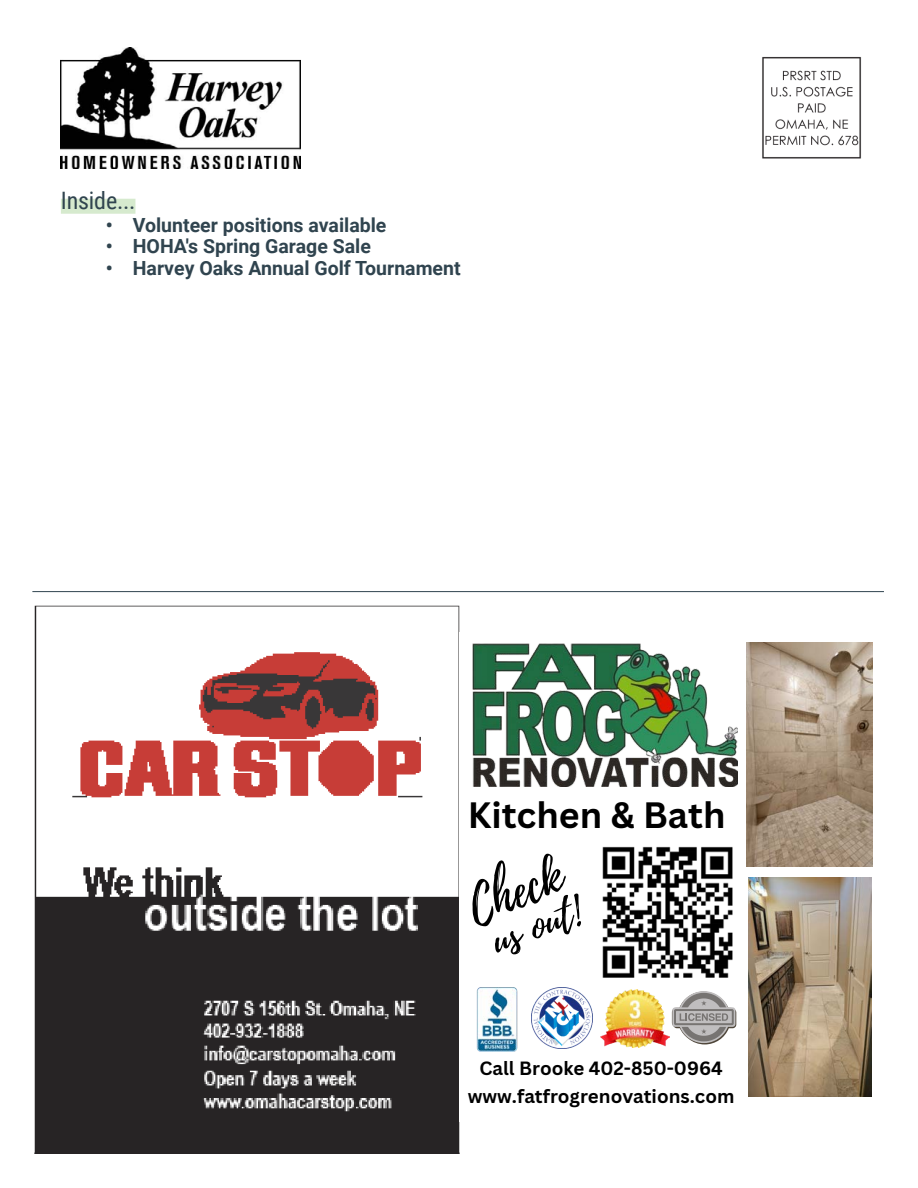
<style>
.page{position:relative;width:918px;height:1188px;background:#fff}
.page>*{position:absolute;margin:0;border:0;box-sizing:border-box;transform-origin:0 0}
.t1{font:48.15px "Playlist Script";color:#000}
.t2{font:39.6px "Playlist Script";color:#000}
.t3{font:700 35.7px "Canva Sans";color:#000}
.Headline_16_pt{font:24px "Roboto Condensed";letter-spacing:-.005em;color:#30444f}
.t4{font:700 19.5px "Roboto";color:#30444f}
.t5{font:700 18.75px "Canva Sans";color:#000}
</style>
<div class="page">
<img style="left:762px;top:57px;width:100px;height:102px">
<hr style="left:32px;top:591px;width:852px;height:1px;background:#30444f">
<div style="left:61px;top:199px;width:74px;height:15px;background:#d6eace"></div>
<img style="left:61px;top:47px;width:239px;height:122px">
<img style="left:34px;top:605px;width:426px;height:549px">
<div style="left:459px;top:633px;width:428px;height:489px;background:#fff"></div>
<img style="left:747px;top:642px;width:126px;height:225px">
<img style="left:748px;top:877px;width:124px;height:220px">
<img style="left:472px;top:643px;width:265px;height:143px">
<img style="left:476px;top:988px;width:42px;height:63px">
<img style="left:531px;top:988px;width:61px;height:61px">
<img style="left:600px;top:989px;width:69px;height:59px">
<svg style="left:672px;top:991px;width:64px;height:53px"></svg>
<img style="left:602px;top:846px;width:131px;height:132px">
<p class="Headline_16_pt" style="left:61px;top:184px;width:76px">Inside...</p>
<p class="t4" style="left:106px;top:212px;width:282px">• Volunteer positions available</p>
<p class="t4" style="left:106px;top:232px;width:267px">• HOHA's Spring Garage Sale</p>
<p class="t4" style="left:106px;top:255px;width:356px">• Harvey Oaks Annual Golf Tournament</p>
<p class="t3" style="left:468px;top:794px;width:259px">Kitchen &amp; Bath</p>
<p class="t1" style="left:458px;top:877px;width:99px;rotate:-21deg">Check</p>
<p class="t2" style="left:483px;top:916px;width:94px;rotate:-21deg">us out!</p>
<p class="t5" style="left:479px;top:1057px;width:245px">Call Brooke 402-850-0964</p>
<p class="t5" style="left:468px;top:1085px;width:268px">www.fatfrogrenovations.com</p>
</div>
